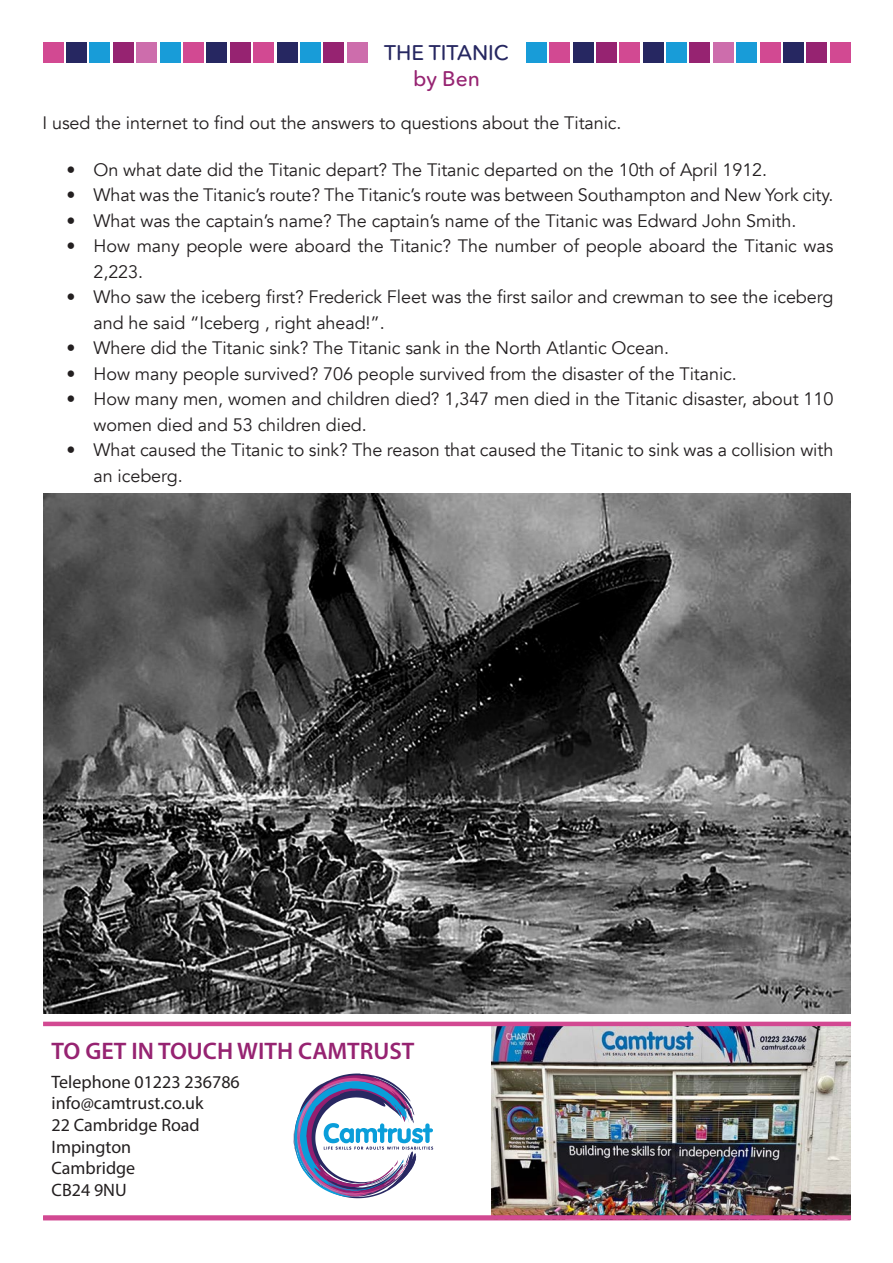
<style>
.page{position:relative;width:893px;height:1263px;background:#fff}
.page>*{position:absolute;margin:0;border:0;box-sizing:border-box;transform-origin:0 0}
.t1{font:600 24px "Myriad Pro";color:#962371}
.t2{font:500 21px "Avenir Next Rounded Pro";color:#262761}
.t3{font:500 21px "Avenir Next Rounded Pro";color:#962371}
.t4{font:18px/25.5px "Avenir";letter-spacing:-.005em;color:#231f20}
.t5{font:18px "Myriad Pro";color:#231f20}
</style>
<div class="page">
<img style="left:43px;top:493px;width:807px;height:521px">
<img style="left:492px;top:1026px;width:358px;height:189px">
<div style="left:43px;top:1215px;width:808px;height:5px;background:#d24992"></div>
<svg style="left:293px;top:1073px;width:140px;height:125px"></svg>
<hr style="left:43px;top:1022px;width:808px;height:4px;background:#d24992">
<div style="left:277px;top:43px;width:20px;height:20px;background:#262761"></div>
<div style="left:300px;top:43px;width:21px;height:20px;background:#189cd8"></div>
<div style="left:324px;top:43px;width:20px;height:20px;background:#962371"></div>
<div style="left:347px;top:43px;width:20px;height:20px;background:#cd6dac"></div>
<div style="left:43px;top:43px;width:20px;height:20px;background:#d24992"></div>
<div style="left:66px;top:43px;width:21px;height:20px;background:#262761"></div>
<div style="left:90px;top:43px;width:20px;height:20px;background:#189cd8"></div>
<div style="left:113px;top:43px;width:21px;height:20px;background:#962371"></div>
<div style="left:136px;top:43px;width:21px;height:20px;background:#cd6dac"></div>
<div style="left:160px;top:43px;width:20px;height:20px;background:#189cd8"></div>
<div style="left:183px;top:43px;width:21px;height:20px;background:#d24992"></div>
<div style="left:207px;top:43px;width:20px;height:20px;background:#262761"></div>
<div style="left:230px;top:43px;width:20px;height:20px;background:#962371"></div>
<div style="left:253px;top:43px;width:21px;height:20px;background:#d24992"></div>
<div style="left:526px;top:43px;width:20px;height:20px;background:#189cd8"></div>
<div style="left:549px;top:43px;width:21px;height:20px;background:#d24992"></div>
<div style="left:573px;top:43px;width:20px;height:20px;background:#262761"></div>
<div style="left:596px;top:43px;width:21px;height:20px;background:#962371"></div>
<div style="left:620px;top:43px;width:20px;height:20px;background:#d24992"></div>
<div style="left:643px;top:43px;width:20px;height:20px;background:#262761"></div>
<div style="left:666px;top:43px;width:21px;height:20px;background:#189cd8"></div>
<div style="left:690px;top:43px;width:20px;height:20px;background:#962371"></div>
<div style="left:713px;top:43px;width:20px;height:20px;background:#cd6dac"></div>
<div style="left:736px;top:43px;width:21px;height:20px;background:#189cd8"></div>
<div style="left:760px;top:43px;width:20px;height:20px;background:#d24992"></div>
<div style="left:783px;top:43px;width:21px;height:20px;background:#262761"></div>
<div style="left:807px;top:43px;width:20px;height:20px;background:#962371"></div>
<div style="left:830px;top:43px;width:20px;height:20px;background:#d24992"></div>
<p class="t2" style="left:384px;top:40px;width:126px">THE TITANIC</p>
<p class="t3" style="left:413px;top:65px;width:68px">by Ben</p>
<p class="t4" style="left:43px;top:110px;width:580px">I used the internet to find out the answers to questions about the Titanic.</p>
<p class="t4" style="left:67px;top:157px;width:702px">• On what date did the Titanic depart? The Titanic departed on the 10th of April 1912.</p>
<p class="t4" style="left:67px;top:183px;width:768px">• What was the Titanic’s route? The Titanic’s route was between Southampton and New York city.</p>
<p class="t4" style="left:67px;top:208px;width:731px">• What was the captain’s name? The captain’s name of the Titanic was Edward John Smith.</p>
<p class="t4" style="left:94px;top:234px;width:741px;text-indent:-27px">• How many people were aboard the Titanic? The number of people aboard the Titanic was<br>2,223.</p>
<p class="t4" style="left:94px;top:285px;width:741px;text-indent:-27px">• Who saw the iceberg first? Frederick Fleet was the first sailor and crewman to see the iceberg and he said “Iceberg , right ahead!”.</p>
<p class="t4" style="left:67px;top:336px;width:604px">• Where did the Titanic sink? The Titanic sank in the North Atlantic Ocean.</p>
<p class="t4" style="left:67px;top:361px;width:672px">• How many people survived? 706 people survived from the disaster of the Titanic.</p>
<p class="t4" style="left:94px;top:387px;width:741px;text-indent:-27px">• How many men, women and children died? 1,347 men died in the Titanic disaster, about 110 women died and 53 children died.</p>
<p class="t4" style="left:94px;top:438px;width:741px;text-indent:-27px">• What caused the Titanic to sink? The reason that caused the Titanic to sink was a collision with an iceberg.</p>
<p class="t1" style="left:52px;top:1035px;width:364px">TO GET IN TOUCH WITH CAMTRUST</p>
<p class="t5" style="left:52px;top:1071px;width:190px">Telephone 01223 236786</p>
<p class="t5" style="left:52px;top:1092px;width:154px">info@camtrust.co.uk</p>
<p class="t5" style="left:52px;top:1114px;width:150px">22 Cambridge Road</p>
<p class="t5" style="left:52px;top:1135px;width:81px">Impington</p>
<p class="t5" style="left:52px;top:1157px;width:85px">Cambridge</p>
<p class="t5" style="left:52px;top:1179px;width:77px">CB24 9NU</p>
</div>
